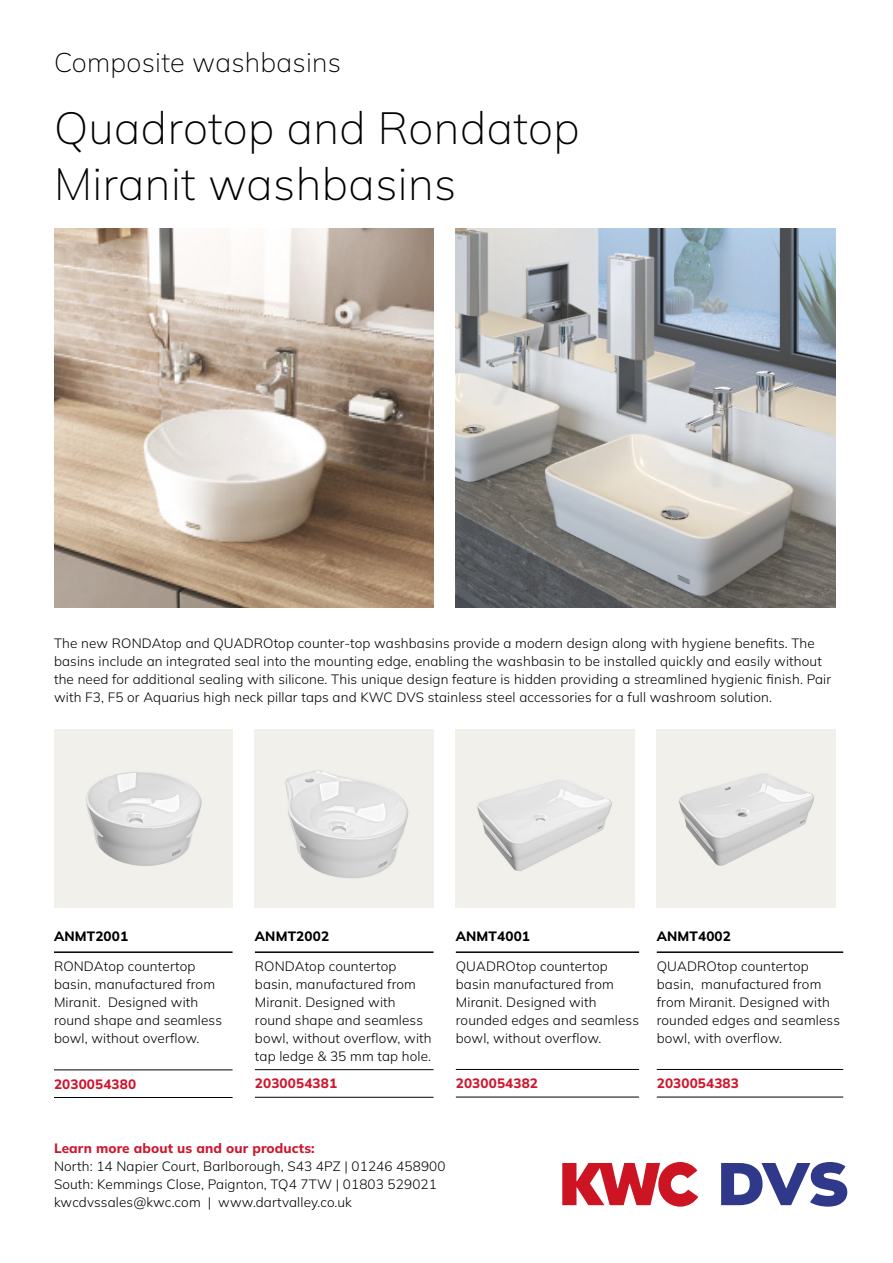
<style>
.page{position:relative;width:893px;height:1263px;background:#fff}
.page>*{position:absolute;margin:0;border:0;box-sizing:border-box;transform-origin:0 0}
.t1{font:200 45px/55.8px "Mulish";letter-spacing:.01em;color:#000}
.t2{font:200 27px "Mulish";letter-spacing:.01em;color:#000}
.t3{font:300 13.5px/17.9px "Mulish";letter-spacing:.01em;color:#000}
.t4{font:800 13.5px "Mulish";letter-spacing:.01em;color:#ce162e}
.t5{font:800 13.5px "Mulish";letter-spacing:.01em;color:#000}
</style>
<div class="page">
<img style="left:54px;top:228px;width:379px;height:379px">
<img style="left:456px;top:228px;width:379px;height:379px">
<img style="left:54px;top:729px;width:179px;height:179px">
<img style="left:255px;top:729px;width:178px;height:179px">
<img style="left:456px;top:729px;width:178px;height:179px">
<img style="left:657px;top:729px;width:178px;height:179px">
<hr style="left:54px;top:951px;width:179px;height:2px;background:#000">
<hr style="left:54px;top:1069px;width:179px;height:1px;background:#000">
<hr style="left:54px;top:1097px;width:179px;height:1px;background:#000">
<hr style="left:255px;top:951px;width:178px;height:2px;background:#000">
<hr style="left:255px;top:1069px;width:178px;height:1px;background:#000">
<hr style="left:255px;top:1097px;width:178px;height:1px;background:#000">
<hr style="left:456px;top:951px;width:183px;height:2px;background:#000">
<hr style="left:456px;top:1069px;width:183px;height:1px;background:#000">
<hr style="left:456px;top:1097px;width:183px;height:1px;background:#000">
<hr style="left:657px;top:951px;width:186px;height:2px;background:#000">
<hr style="left:657px;top:1069px;width:186px;height:1px;background:#000">
<hr style="left:657px;top:1097px;width:186px;height:1px;background:#000">
<svg style="left:562px;top:1162px;width:136px;height:44px"></svg>
<svg style="left:721px;top:1162px;width:126px;height:44px"></svg>
<h2 class="t2" style="left:54px;top:44px;width:289px">Composite washbasins</h2>
<h1 class="t1" style="left:54px;top:99px;width:527px">Quadrotop and Rondatop<br>Miranit washbasins</h1>
<p class="t3" style="left:54px;top:634px;width:779px">The new RONDAtop and QUADROtop counter-top washbasins provide a modern design along with hygiene benefits. The basins include an integrated seal into the mounting edge, enabling the washbasin to be installed quickly and easily without the need for additional sealing with silicone. This unique design feature is hidden providing a streamlined hygienic finish. Pair with F3, F5 or Aquarius high neck pillar taps and KWC DVS stainless steel accessories for a full washroom solution.</p>
<p class="t5" style="left:54px;top:927px;width:76px">ANMT2001</p>
<p class="t3" style="left:54px;top:957px;width:170px">RONDAtop countertop basin, manufactured from<br>Miranit. Designed with round shape and seamless bowl, without overflow.</p>
<p class="t4" style="left:54px;top:1074px;width:84px">2030054380</p>
<p class="t5" style="left:255px;top:927px;width:76px">ANMT2002</p>
<p class="t3" style="left:255px;top:957px;width:178px">RONDAtop countertop basin, manufactured from<br>Miranit. Designed with round shape and seamless bowl, without overflow, with tap ledge &amp; 35 mm tap hole.</p>
<p class="t4" style="left:255px;top:1074px;width:84px">2030054381</p>
<p class="t5" style="left:456px;top:927px;width:76px">ANMT4001</p>
<p class="t3" style="left:456px;top:957px;width:185px">QUADROtop countertop basin manufactured from<br>Miranit. Designed with rounded edges and seamless bowl, without overflow.</p>
<p class="t4" style="left:456px;top:1074px;width:84px">2030054382</p>
<p class="t5" style="left:657px;top:927px;width:76px">ANMT4002</p>
<p class="t3" style="left:657px;top:957px;width:185px">QUADROtop countertop basin, manufactured from from Miranit. Designed with rounded edges and seamless bowl, with overflow.</p>
<p class="t4" style="left:657px;top:1074px;width:84px">2030054383</p>
<p class="t4" style="left:54px;top:1139px;width:262px">Learn more about us and our products:</p>
<p class="t3" style="left:54px;top:1157px;width:393px">North: 14 Napier Court, Barlborough, S43 4PZ | 01246 458900<br>South: Kemmings Close, Paignton, TQ4 7TW | 01803 529021 kwcdvssales@kwc.com | www.dartvalley.co.uk</p>
</div>
